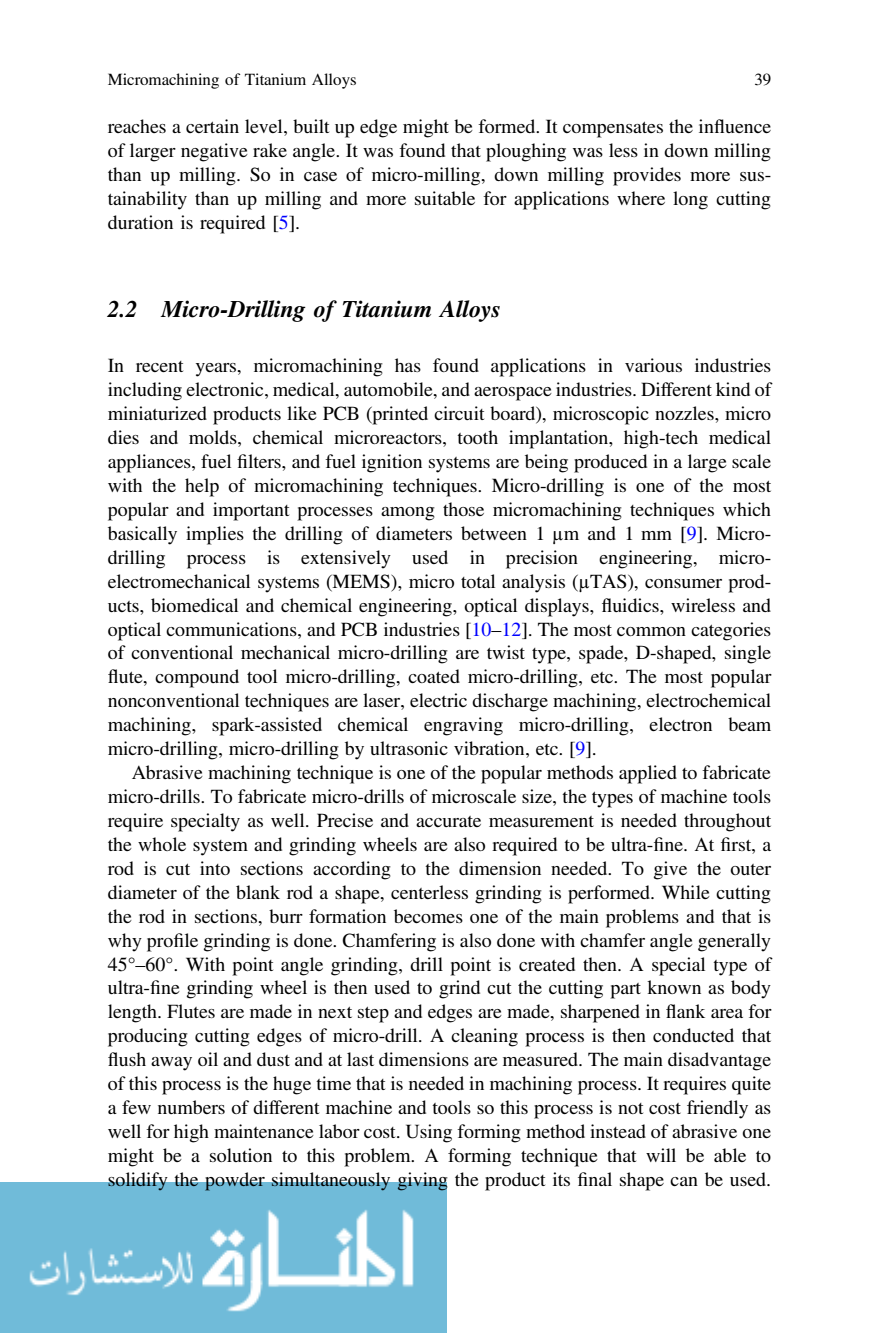
<style>
.page{position:relative;width:879px;height:1333px;background:#fff}
.page>*{position:absolute;margin:0;border:0;box-sizing:border-box;transform-origin:0 0}
.t1{font:24px "Kqcrfy Drnsvs Kswxwj Adv TT8 fc 4438 a.BI";color:#000}
.t2{font:20px/24px "Yllfwq Ycnwvb Qjjyyw Adv TT5 ada 87 cc";color:#000;text-align:justify}
.t3{font:17px "Yllfwq Ycnwvb Qjjyyw Adv TT5 ada 87 cc";color:#000}
.s1{font-family:"Vxlgbp Fxlqkh Twbtry Adv GTIMES R"}
.s2{color:#00f}
.s3{font-family:"Ldvctd Yjtqsp Ddpmxm Adv TT5 ada 87 cc+fb"}
.s4{font-family:"Fwyxtd Nsvdty Xpnktd Adv T Tec 369687"}
.s5{font-family:"Qmtwcg Trpvvy Wdnsxw Adv TT5 ada 87 cc"}
</style>
<div class="page">
<img style="left:0;top:1182px;width:446px;height:150px">
<p class="t3" style="left:108px;top:73px;width:250px">Micromachining of Titanium Alloys</p>
<p class="t3" style="left:754px;top:73px;width:18px">39</p>
<p class="t2" style="left:108px;top:117px;width:665px">reaches a certain level, built up edge might be formed. It compensates the in<span class="s1">fl</span>uence of larger negative rake angle. It was found that ploughing was less in down milling than up milling. So in case of micro-milling, down milling provides more sus&shy;tainability than up milling and more suitable for applications where long cutting duration is required [<span class="s2">5</span>].</p>
<p class="t1" style="left:108px;top:300px;width:395px">2.2 Micro-Drilling of Titanium Alloys</p>
<p class="t2" style="left:108px;top:356px;width:665px">In recent years, micromachining has found applications in various industries including electronic, medical, automobile, and aerospace industries. Different kind of miniaturized products like PCB (printed circuit board), microscopic nozzles, micro dies and molds, chemical microreactors, tooth implantation, high-tech medical appliances, fuel <span class="s3">fi</span>lters, and fuel ignition systems are being produced in a large scale with the help of micromachining techniques. Micro-drilling is one of the most popular and important processes among those micromachining techniques which basically implies the drilling of diameters between 1 <span class="s4">µ</span>m and 1 mm [<span class="s2">9</span>]. Micro&shy;drilling process is extensively used in precision engineering, micro&shy;electromechanical systems (MEMS), micro total analysis (<span class="s4">µ</span>TAS), consumer prod&shy;ucts, biomedical and chemical engineering, optical displays, <span class="s1">fl</span>uidics, wireless and optical communications, and PCB industries [<span class="s2">10</span><span class="s5">–</span><span class="s2">12</span>]. The most common categories of conventional mechanical micro-drilling are twist type, spade, D-shaped, single <span class="s1">fl</span>ute, compound tool micro-drilling, coated micro-drilling, etc. The most popular nonconventional techniques are laser, electric discharge machining, electrochemical machining, spark-assisted chemical engraving micro-drilling, electron beam micro-drilling, micro-drilling by ultrasonic vibration, etc. [<span class="s2">9</span>].</p>
<p class="t2" style="left:108px;top:762px;width:665px;text-indent:24px">Abrasive machining technique is one of the popular methods applied to fabricate micro-drills. To fabricate micro-drills of microscale size, the types of machine tools require specialty as well. Precise and accurate measurement is needed throughout the whole system and grinding wheels are also required to be ultra-<span class="s3">fi</span>ne. At <span class="s3">fi</span>rst, a rod is cut into sections according to the dimension needed. To give the outer diameter of the blank rod a shape, centerless grinding is performed. While cutting the rod in sections, burr formation becomes one of the main problems and that is why pro<span class="s3">fi</span>le grinding is done. Chamfering is also done with chamfer angle generally 45°<span class="s5">–</span>60°. With point angle grinding, drill point is created then. A special type of ultra-<span class="s3">fi</span>ne grinding wheel is then used to grind cut the cutting part known as body length. Flutes are made in next step and edges are made, sharpened in <span class="s1">fl</span>ank area for producing cutting edges of micro-drill. A cleaning process is then conducted that <span class="s1">fl</span>ush away oil and dust and at last dimensions are measured. The main disadvantage of this process is the huge time that is needed in machining process. It requires quite a few numbers of different machine and tools so this process is not cost friendly as well for high maintenance labor cost. Using forming method instead of abrasive one might be a solution to this problem. A forming technique that will be able to solidify the powder simultaneously giving the product its <span class="s3">fi</span>nal shape can be used.</p>
</div>
